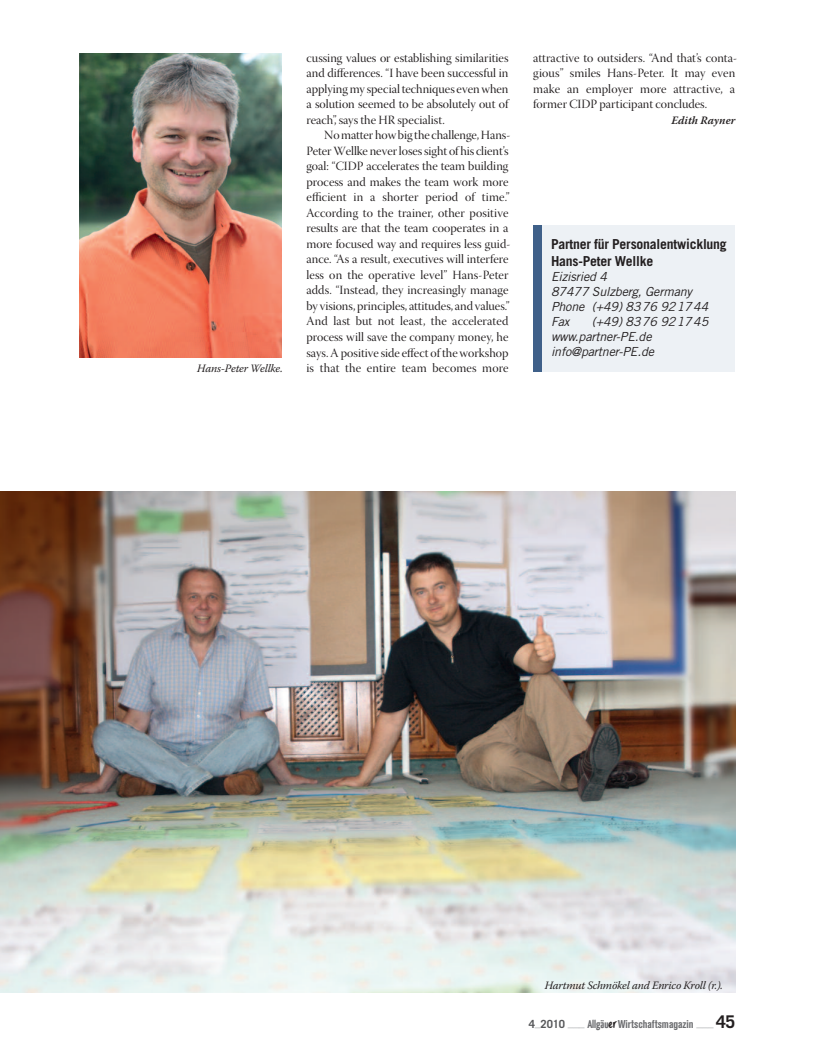
<style>
.page{position:relative;width:815px;height:1053px;background:#fff}
.page>*{position:absolute;margin:0;border:0;box-sizing:border-box;transform-origin:0 0}
.t1{font:700 13.75px/16.5px "Trade Gothic";letter-spacing:-.015em;color:#231f20}
.t2{font:12.5px/15.5px "Warnock Pro Disp";color:#231f20}
.t3{font:italic 12.5px/15px "Trade Gothic";letter-spacing:-.01em;color:#231f20}
.t4{font:italic 11.25px "Warnock Pro";letter-spacing:-.015em;color:#231f20}
.t5{font:700 11.25px "Akzidenz Grot Con BQ";color:#6c6d70}
.t6{font:italic 600 11.25px "Warnock Pro";color:#231f20}
.s1{font-family:"Trade Gothic";color:#57585a}
.s2{font-family:"Trade Gothic";font-size:11.62px;color:#c9cacc}
.s3{font-family:"Yanone Kaffeesatz"}
.s4{font-family:"Allgaeu";font-weight:400;color:#231f20}
.s5{font-family:"Trade Gothic";font-size:17.5px;color:#231f20}
</style>
<div class="page">
<img style="left:0;top:491px;width:735px;height:501px">
<div style="left:533px;top:225px;width:202px;height:147px;background:#edf1f5"></div>
<div style="left:533px;top:225px;width:9px;height:147px;background:#3f6089"></div>
<img style="left:80px;top:53px;width:202px;height:304px">
<p class="t4" style="left:197px;top:364px;width:87px">Hans-Peter Wellke.</p>
<p class="t2" style="left:306px;top:51px;width:203px;text-align:justify">cussing values or establishing similarities and differences. “I have been successful in applyingmy specialtechniques evenwhen a solution seemed to be absolutely out of reach”, says the HR specialist.</p>
<p class="t2" style="left:306px;top:128px;width:206px;text-indent:18px">Nomatter howbig the challenge,Hans-PeterWellke neverlosessight of his client’s goal: “CIDP accelerates the team building process and makes the team work more efficient in a shorter period of time.” According to the trainer, other positive results are that the team cooperates in a more focused way and requires less guid&shy;ance. “As a result, executives will interfere less on the operative level” Hans-Peter adds. “Instead, they increasingly manage by visions, principles, attitudes, and values.” And last but not least, the accelerated process will save the company money, he says.Apositive side effect oftheworkshop is that the entire team becomes more</p>
<p class="t2" style="left:533px;top:51px;width:205px">attractive to outsiders. “And that’s conta&shy;gious” smiles Hans-Peter. It may even make an employer more attractive, a former CIDP participant concludes.</p>
<p class="t6" style="left:671px;top:116px;width:65px">Edith Rayner</p>
<p class="t1" style="left:551px;top:237px;width:177px">Partner für Personalentwicklung<br>Hans-Peter Wellke</p>
<p class="t3" style="left:551px;top:270px;width:159px">Eizisried 4<br>87477 Sulzberg, Germany<br>Phone (+49) 8376 921744<br>Fax</p>
<p class="t3" style="left:551px;top:315px;width:159px;text-indent:41px">(+49) 8376 921745 www.partner-PE.de info@partner-PE.de</p>
<p class="t4" style="left:545px;top:980px;width:180px">Hartmut Schmökel and Enrico Kroll (r.).</p>
<p class="t5" style="left:529px;top:1018px;width:208px"><span class="s1">4</span><span class="s2">–</span><span class="s1">2010</span> <span class="s2">–––</span> <span class="s3">Allgäu</span><span class="s4">er</span>Wirtschaftsmagazin <span class="s2">–––</span> <span class="s5">45</span></p>
</div>
